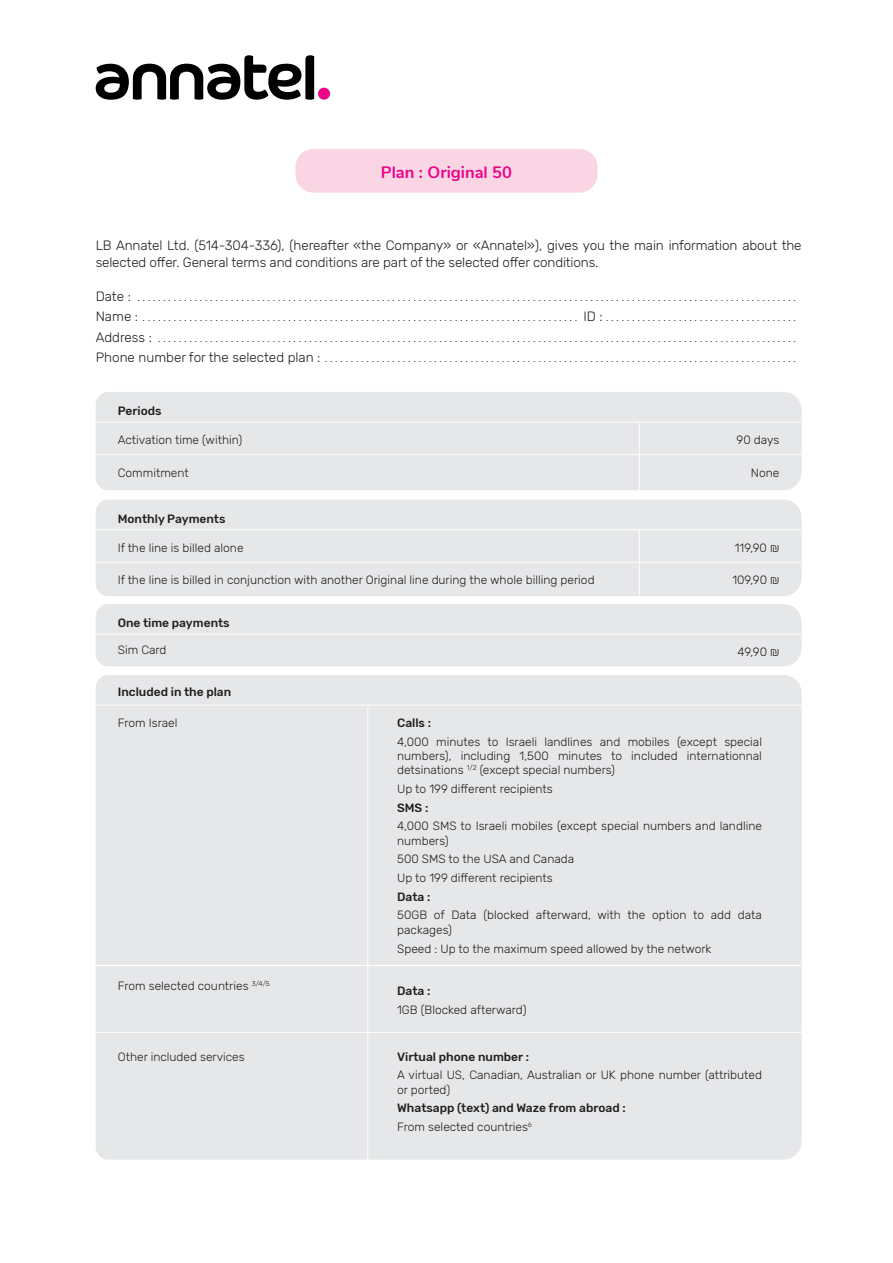
<style>
.page{position:relative;width:893px;height:1263px;background:#fff}
.page>*{position:absolute;margin:0;border:0;box-sizing:border-box;transform-origin:0 0}
.t1{font:700 16.5px "Nunito";color:#ed028a}
.t2{font:300 13.5px/16.2px "Rubik";letter-spacing:-.01em;color:#231f20}
.t3{font:300 12px/14.4px "Rubik";color:#231f20}
.t4{font:500 12px/18.6px "Rubik";color:#231f20}
.t5{font:300 10.5px/20.4px "Rubik";color:#231f20}
.s1{font-size:13.5px}
.s2{font-weight:300}
</style>
<div class="page">
<div style="left:96px;top:392px;width:705px;height:98px;background:#e6e7e9"></div>
<div style="left:96px;top:604px;width:705px;height:62px;background:#e6e7e9"></div>
<svg style="left:96px;top:55px;width:218px;height:45px"></svg>
<div style="left:318px;top:88px;width:12px;height:12px;background:#ed028a;border-radius:50%"></div>
<div style="left:296px;top:149px;width:301px;height:44px;background:#fad5e4;border-radius:18px"></div>
<hr style="left:96px;top:422px;width:705px;height:1px;background:#fff">
<hr style="left:96px;top:634px;width:705px;height:1px;background:#fff">
<hr style="left:96px;top:454px;width:705px;height:1px;background:#fff">
<div style="left:96px;top:675px;width:705px;height:485px;background:#e6e7e9"></div>
<hr style="left:96px;top:705px;width:705px;height:1px;background:#fff">
<hr style="left:96px;top:1032px;width:705px;height:1px;background:#fff">
<hr style="left:367px;top:707px;width:1px;height:453px;background:#fff">
<hr style="left:639px;top:422px;width:1px;height:68px;background:#fff">
<div style="left:96px;top:499px;width:705px;height:97px;background:#e6e7e9"></div>
<hr style="left:96px;top:529px;width:705px;height:1px;background:#fff">
<hr style="left:96px;top:562px;width:705px;height:1px;background:#fff">
<hr style="left:639px;top:529px;width:1px;height:67px;background:#fff">
<hr style="left:96px;top:965px;width:705px;height:1px;background:#fff">
<h1 class="t1" style="left:381px;top:160px;width:133px">Plan : Original 50</h1>
<p class="t2" style="left:96px;top:238px;width:707px">LB Annatel Ltd. (514-304-336), (hereafter «the Company» or «Annatel»), gives you the main information about the selected offer. General terms and conditions are part of the selected offer conditions.</p>
<p class="t5" style="left:96px;top:287px;width:700px"><span class="s1">Date :</span> . . . . . . . . . . . . . . . . . . . . . . . . . . . . . . . . . . . . . . . . . . . . . . . . . . . . . . . . . . . . . . . . . . . . . . . . . . . . . . . . . . . . . . . . . . . . . . . . . . . . . . . . . . . . . . . . . . . . . . . . . . . . . .<br><span class="s1">Name :</span> . . . . . . . . . . . . . . . . . . . . . . . . . . . . . . . . . . . . . . . . . . . . . . . . . . . . . . . . . . . . . . . . . . . . . . . . . . . . . . . . . . . . <span class="s1">ID :</span> .....................................<br><span class="s1">Address :</span> . . . . . . . . . . . . . . . . . . . . . . . . . . . . . . . . . . . . . . . . . . . . . . . . . . . . . . . . . . . . . . . . . . . . . . . . . . . . . . . . . . . . . . . . . . . . . . . . . . . . . . . . . . . . . . . . . . . . . . . . . .<br><span class="s1">Phone number for the selected plan :</span> . . . . . . . . . . . . . . . . . . . . . . . . . . . . . . . . . . . . . . . . . . . . . . . . . . . . . . . . . . . . . . . . . . . . . . . . . . . . . . . . . . . . . . . . . .</p>
<p class="t4" style="left:118px;top:402px;width:45px">Periods</p>
<p class="t3" style="left:118px;top:433px;width:126px">Activation time (within)</p>
<p class="t3" style="left:737px;top:433px;width:44px">90 days</p>
<p class="t3" style="left:118px;top:466px;width:72px">Commitment</p>
<p class="t3" style="left:751px;top:466px;width:30px">None</p>
<p class="t4" style="left:118px;top:509px;width:109px">Monthly Payments</p>
<p class="t3" style="left:118px;top:541px;width:127px">If the line is billed alone</p>
<p class="t3" style="left:735px;top:541px;width:46px">119,90 ₪</p>
<p class="t3" style="left:118px;top:573px;width:478px">If the line is billed in conjunction with another Original line during the whole billing period</p>
<p class="t3" style="left:732px;top:573px;width:49px">109,90 ₪</p>
<p class="t4" style="left:118px;top:614px;width:113px">One time payments</p>
<p class="t3" style="left:118px;top:643px;width:50px">Sim Card</p>
<p class="t3" style="left:737px;top:645px;width:43px">49,90 ₪</p>
<p class="t4" style="left:118px;top:683px;width:115px">Included in the plan</p>
<p class="t3" style="left:118px;top:716px;width:61px">From Israel</p>
<p class="t3" style="left:118px;top:978px;width:154px">From selected countries <sup>3/4/5</sup></p>
<p class="t3" style="left:118px;top:1049px;width:128px">Other included services</p>
<p class="t4" style="left:397px;top:714px;width:35px">Calls :</p>
<p class="t3" style="left:397px;top:735px;width:366px;text-align:justify">4,000 minutes to Israeli landlines and mobiles (except special numbers), including 1,500 minutes to included internationnal detsinations <sup>1/2</sup> (except special numbers)</p>
<p class="t3" style="left:397px;top:782px;width:157px">Up to 199 different recipients</p>
<p class="t4" style="left:397px;top:799px;width:33px">SMS :</p>
<p class="t3" style="left:397px;top:819px;width:366px">4,000 SMS to Israeli mobiles (except special numbers and landline numbers)</p>
<p class="t3" style="left:397px;top:850px;width:179px;line-height:18.6px">500 SMS to the USA and Canada<br>Up to 199 different recipients</p>
<p class="t4" style="left:397px;top:888px;width:35px">Data :</p>
<p class="t3" style="left:397px;top:908px;width:366px">50GB of Data (blocked afterward, with the option to add data packages)</p>
<p class="t3" style="left:397px;top:941px;width:316px">Speed : Up to the maximum speed allowed by the network</p>
<p class="t4" style="left:397px;top:982px;width:35px">Data :</p>
<p class="t3" style="left:397px;top:1003px;width:131px">1GB (Blocked afterward)</p>
<p class="t4" style="left:397px;top:1047px;width:133px">Virtual phone number :</p>
<p class="t3" style="left:397px;top:1068px;width:366px">A virtual US, Canadian, Australian or UK phone number (attributed or ported)</p>
<p class="t4" style="left:397px;top:1099px;width:230px">Whatsapp (text) and Waze from abroad :<br><span class="s2">From selected countries</span><sup>6</sup></p>
</div>
